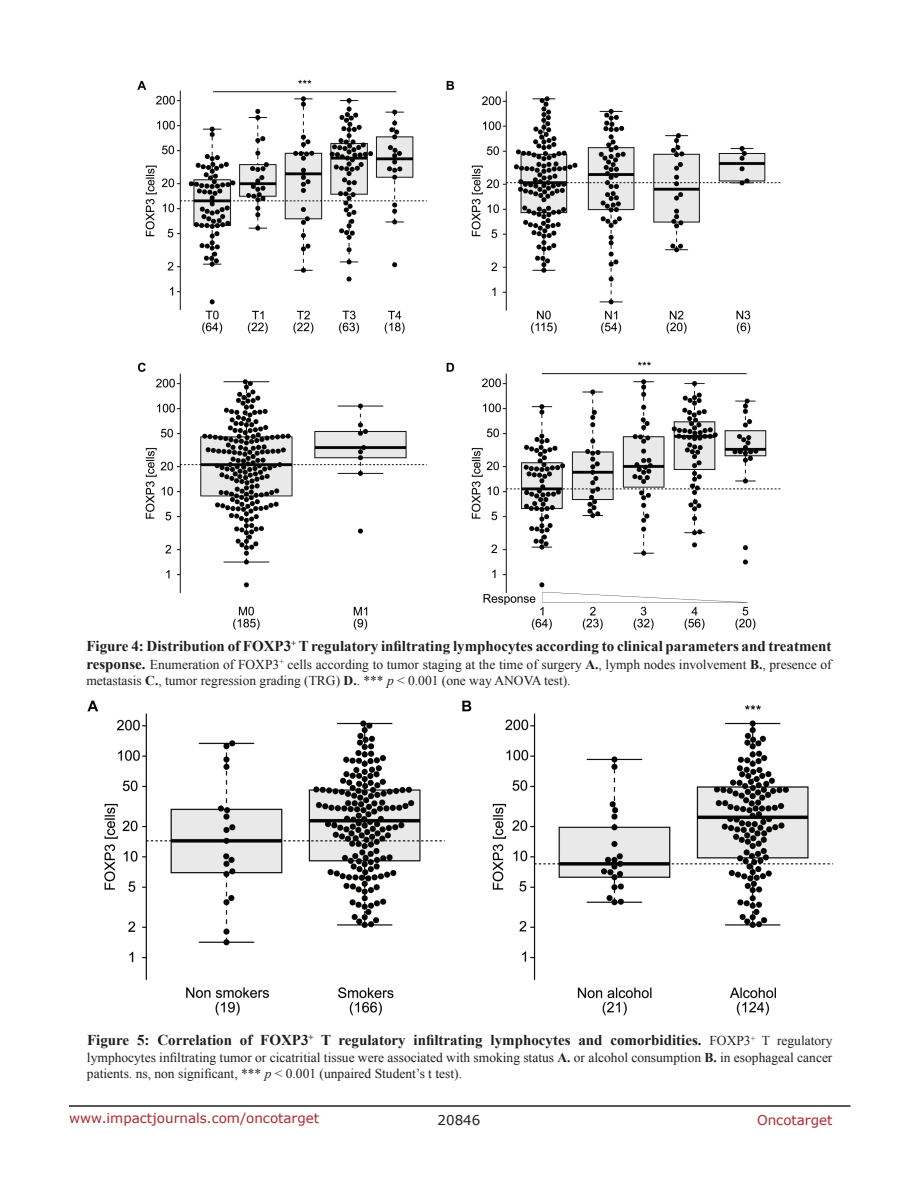
<style>
.page{position:relative;width:918px;height:1188px;background:#fff}
.page>*{position:absolute;margin:0;border:0;box-sizing:border-box;transform-origin:0 0}
.t1{font:700 15px "Times New Roman";color:#201d20}
.t2{font:13.5px/16.2px "Times New Roman";color:#201d20}
.t3{font:13.5px "Verdana";color:#ac2830}
.t4{font:13.5px "Verdana";color:#201d20}
.s1{font-weight:700;font-size:15px}
.s2{font-weight:700}
.s3{font-style:italic}
.s4{font-weight:400;font-size:13.5px}
</style>
<div class="page">
<hr style="left:69px;top:1105px;width:781px;height:2px;background:#231f20">
<img style="left:87px;top:700px;width:743px;height:316px">
<img style="left:138px;top:79px;width:643px;height:551px">
<p class="t1" style="left:86px;top:636px;width:747px">Figure 4: Distribution of FOXP3<sup>+</sup> T regulatory infiltrating lymphocytes according to clinical parameters and treatment</p>
<p class="t2" style="left:86px;top:656px;width:747px"><span class="s1">response.</span> Enumeration of FOXP3<sup>+</sup> cells according to tumor staging at the time of surgery <span class="s2">A.</span>, lymph nodes involvement <span class="s2">B.</span>, presence of metastasis <span class="s2">C.</span>, tumor regression grading (TRG) <span class="s2">D.</span>. *** <span class="s3">p</span> &lt; 0.001 (one way ANOVA test).</p>
<p class="t1" style="left:87px;top:1030px;width:747px">Figure 5: Correlation of FOXP3<sup>+</sup> T regulatory infiltrating lymphocytes and comorbidities. <span class="s4">FOXP3</span><sup>+</sup> <span class="s4">T regulatory</span></p>
<p class="t2" style="left:87px;top:1049px;width:747px">lymphocytes infiltrating tumor or cicatritial tissue were associated with smoking status <span class="s2">A.</span> or alcohol consumption <span class="s2">B.</span> in esophageal cancer patients. ns, non significant, *** <span class="s3">p</span> &lt; 0.001 (unpaired Student’s t test).</p>
<p class="t3" style="left:69px;top:1109px;width:252px">www.impactjournals.com/oncotarget</p>
<p class="t4" style="left:438px;top:1111px;width:44px">20846</p>
<p class="t3" style="left:757px;top:1111px;width:77px">Oncotarget</p>
</div>
